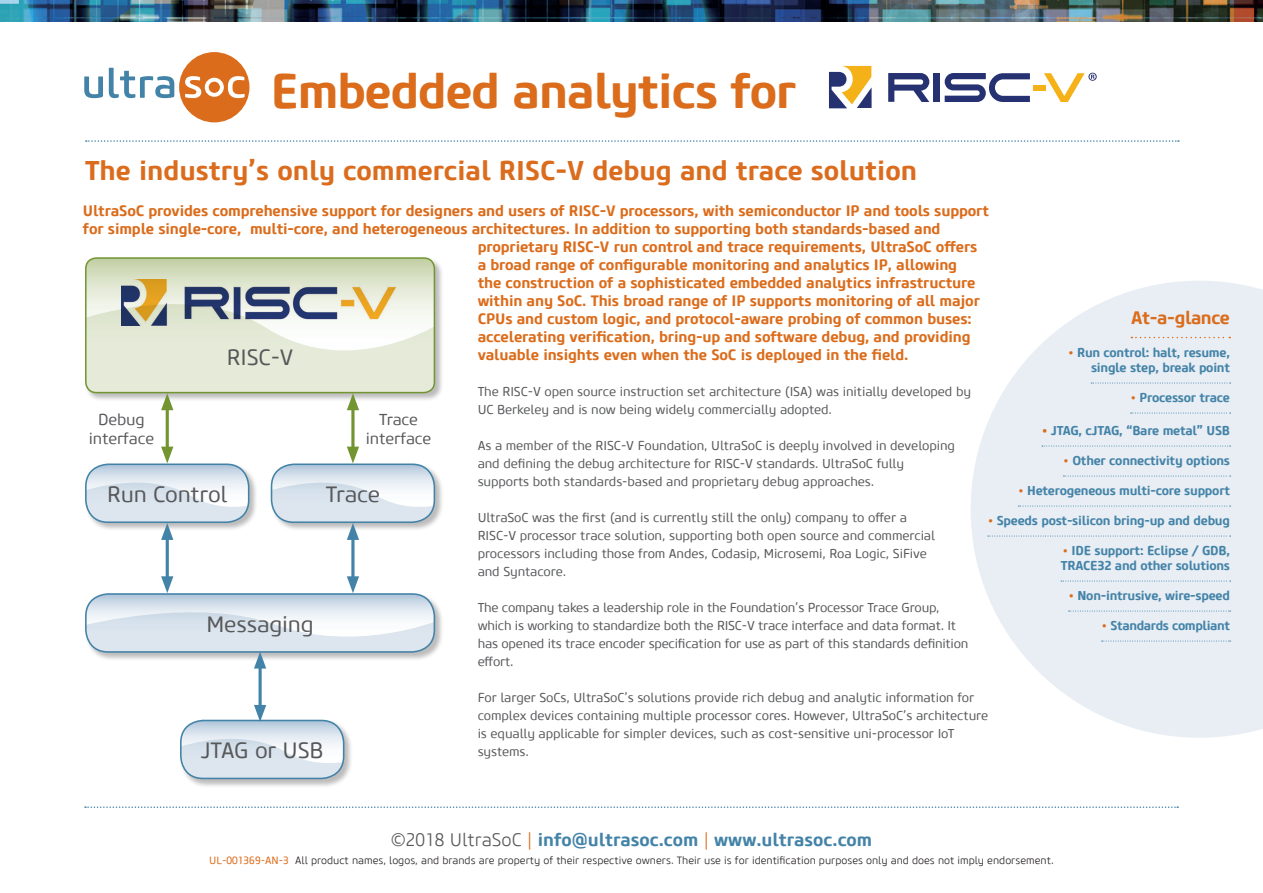
<style>
.page{position:relative;width:1263px;height:893px;background:#fff}
.page>*{position:absolute;margin:0;border:0;box-sizing:border-box;transform-origin:0 0}
.t1{font:700 48px "Core Sans M65";letter-spacing:-.02em;color:#db6c1b}
.t2{font:700 27px "Core Sans M65";color:#db6c1d}
.t3{font:22.05px "Core Sans M45";letter-spacing:-.01em;color:#57585a}
.t4{font:700 18px "Core Sans M65";color:#4483a8}
.t5{font:700 18px "Core Sans M65";letter-spacing:-.02em;color:#db6c1b}
.t6{font:15.75px/18.9px "Core Sans M45";letter-spacing:-.01em;color:#57585a;text-align:center}
.t7{font:700 15px "Core Sans M65";letter-spacing:-.01em;color:#db6c1b}
.t8{font:12.75px/18px "Core Sans M45";letter-spacing:-.01em;color:#57585a}
.t9{font:700 12.75px/15px "Core Sans M65";letter-spacing:-.02em;color:#4483a8;text-align:right}
.t10{font:300 10.5px "Core Sans M35";color:#231f20}
.s1{font-family:"Core Sans M35";font-weight:300;color:#db6c1b}
.s2{color:#db6c1b}
.s3{font-family:"Core Sans M35";font-weight:300;color:#57585a}
.s4{font-family:"Core Sans M45";font-weight:400;color:#db6c1b}
</style>
<div class="page">
<svg style="left:84px;top:76px;width:19px;height:22px"></svg>
<svg style="left:109px;top:52px;width:140px;height:70px"></svg>
<svg style="left:86px;top:140px;width:1093px;height:2px"></svg>
<svg style="left:85px;top:806px;width:1093px;height:2px"></svg>
<img style="left:0;top:0;width:1263px;height:21px">
<svg style="left:971px;top:281px;width:292px;height:457px;fill:#e8eef4"></svg>
<svg style="left:1131px;top:337px;width:99px;height:1px"></svg>
<svg style="left:1091px;top:383px;width:140px;height:1px"></svg>
<svg style="left:1131px;top:413px;width:100px;height:1px"></svg>
<svg style="left:1042px;top:446px;width:189px;height:1px"></svg>
<svg style="left:1063px;top:476px;width:168px;height:1px"></svg>
<svg style="left:1018px;top:506px;width:213px;height:1px"></svg>
<svg style="left:988px;top:536px;width:243px;height:1px"></svg>
<svg style="left:1061px;top:581px;width:170px;height:1px"></svg>
<svg style="left:1068px;top:611px;width:163px;height:1px"></svg>
<svg style="left:1101px;top:641px;width:130px;height:1px"></svg>
<svg style="left:829px;top:66px;width:42px;height:42px"></svg>
<div style="left:934px;top:73px;width:6px;height:29px;background:#263171"></div>
<svg style="left:945px;top:73px;width:85px;height:29px"></svg>
<svg style="left:888px;top:73px;width:41px;height:29px"></svg>
<svg style="left:1044px;top:73px;width:53px;height:29px"></svg>
<div style="left:1034px;top:85px;width:12px;height:5px;background:#f5b218"></div>
<div style="left:85px;top:257px;width:359px;height:145px;background:#231f20;opacity:.3"></div>
<svg style="left:86px;top:258px;width:348px;height:45px;background:#d3dcbd"></svg>
<div style="left:85px;top:257px;width:350px;height:136px;border:2px solid #729531;border-radius:11px"></div>
<hr style="left:166px;top:404px;width:3px;height:49px;background:#729531">
<div style="left:85px;top:463px;width:173px;height:69px;background:#231f20;opacity:.3"></div>
<hr style="left:351px;top:404px;width:3px;height:49px;background:#729531">
<svg style="left:86px;top:303px;width:348px;height:107px"></svg>
<div style="left:270px;top:463px;width:174px;height:69px;background:#231f20;opacity:.3"></div>
<hr style="left:166px;top:534px;width:3px;height:48px;background:#4483a8">
<svg style="left:86px;top:447px;width:163px;height:93px"></svg>
<div style="left:85px;top:593px;width:359px;height:68px;background:#231f20;opacity:.3"></div>
<hr style="left:351px;top:534px;width:3px;height:48px;background:#4483a8">
<svg style="left:271px;top:447px;width:163px;height:93px"></svg>
<div style="left:180px;top:719px;width:173px;height:69px;background:#231f20;opacity:.3"></div>
<hr style="left:259px;top:663px;width:3px;height:48px;background:#4483a8">
<svg style="left:86px;top:576px;width:348px;height:93px"></svg>
<svg style="left:181px;top:705px;width:163px;height:73px"></svg>
<img style="left:121px;top:280px;width:275px;height:45px">
<p class="t1" style="left:271px;top:60px;width:527px">Embedded analytics for</p>
<p class="t2" style="left:85px;top:153px;width:833px">The industry’s only commercial RISC-V debug and trace solution</p>
<p class="t7" style="left:83px;top:201px;width:908px">UltraSoC provides comprehensive support for designers and users of RISC-V processors, with semiconductor IP and tools support</p>
<p class="t7" style="left:83px;top:219px;width:859px">for simple single-core, multi-core, and heterogeneous architectures. In addition to supporting both standards-based and</p>
<p class="t7" style="left:478px;top:237px;width:501px">proprietary RISC-V run control and trace requirements, UltraSoC offers</p>
<p class="t7" style="left:478px;top:255px;width:481px">a broad range of configurable monitoring and analytics IP, allowing</p>
<p class="t7" style="left:478px;top:273px;width:499px">the construction of a sophisticated embedded analytics infrastructure</p>
<p class="t7" style="left:478px;top:291px;width:504px">within any SoC. This broad range of IP supports monitoring of all major</p>
<p class="t7" style="left:478px;top:309px;width:495px">CPUs and custom logic, and protocol-aware probing of common buses:</p>
<p class="t7" style="left:478px;top:327px;width:494px">accelerating verification, bring-up and software debug, and providing</p>
<p class="t7" style="left:478px;top:345px;width:432px">valuable insights even when the SoC is deployed in the field.</p>
<p class="t8" style="left:478px;top:383px;width:495px">The RISC-V open source instruction set architecture (ISA) was initially developed by<br>UC Berkeley and is now being widely commercially adopted.</p>
<p class="t8" style="left:478px;top:437px;width:479px">As a member of the RISC-V Foundation, UltraSoC is deeply involved in developing and defining the debug architecture for RISC-V standards. UltraSoC fully supports both standards-based and proprietary debug approaches.</p>
<p class="t8" style="left:478px;top:509px;width:459px">UltraSoC was the first (and is currently still the only) company to offer a RISC-V processor trace solution, supporting both open source and commercial processors including those from Andes, Codasip, Microsemi, Roa Logic, SiFive and Syntacore.</p>
<p class="t8" style="left:478px;top:599px;width:492px">The company takes a leadership role in the Foundation’s Processor Trace Group, which is working to standardize both the RISC-V trace interface and data format. It has opened its trace encoder specification for use as part of this standards definition effort.</p>
<p class="t8" style="left:478px;top:689px;width:512px">For larger SoCs, UltraSoC’s solutions provide rich debug and analytic information for complex devices containing multiple processor cores. However, UltraSoC’s architecture is equally applicable for simpler devices, such as cost-sensitive uni-processor IoT systems.</p>
<p class="t5" style="left:1131px;top:306px;width:100px">At-a-glance</p>
<p class="t9" style="left:1068px;top:345px;width:163px"><span class="s1">•</span> Run control: halt, resume, single step, break point</p>
<p class="t9" style="left:1130px;top:390px;width:101px"><span class="s1">•</span> Processor trace</p>
<p class="t9" style="left:1042px;top:423px;width:190px"><span class="s2">•</span> JTAG, cJTAG, “Bare metal” USB</p>
<p class="t9" style="left:1063px;top:453px;width:168px"><span class="s1">•</span> Other connectivity options</p>
<p class="t9" style="left:1018px;top:483px;width:213px"><span class="s1">•</span> Heterogeneous multi-core support</p>
<p class="t9" style="left:988px;top:513px;width:244px"><span class="s1">•</span> Speeds post-silicon bring-up and debug</p>
<p class="t9" style="left:1061px;top:543px;width:171px;text-align:left"><span class="s1">•</span> IDE support: Eclipse / GDB,<br>TRACE32 and other solutions</p>
<p class="t9" style="left:1068px;top:588px;width:163px"><span class="s1">•</span> Non-intrusive, wire-speed</p>
<p class="t9" style="left:1101px;top:618px;width:130px"><span class="s1">•</span> Standards compliant</p>
<p class="t3" style="left:227px;top:344px;width:68px">RISC-V</p>
<p class="t6" style="left:89px;top:411px;width:67px">Debug interface</p>
<p class="t6" style="left:366px;top:411px;width:67px">Trace interface</p>
<p class="t3" style="left:107px;top:481px;width:122px">Run Control</p>
<p class="t3" style="left:326px;top:481px;width:56px">Trace</p>
<p class="t3" style="left:207px;top:611px;width:109px">Messaging</p>
<p class="t3" style="left:201px;top:737px;width:124px">JTAG or USB</p>
<p class="t4" style="left:391px;top:828px;width:483px"><span class="s3">©2018 UltraSoC</span> <span class="s1">|</span> info@ultrasoc.com <span class="s1">|</span> www.ultrasoc.com</p>
<p class="t10" style="left:209px;top:854px;width:846px"><span class="s4">UL-001369-AN-3</span> All product names, logos, and brands are property of their respective owners. Their use is for identification purposes only and does not imply endorsement.</p>
</div>
